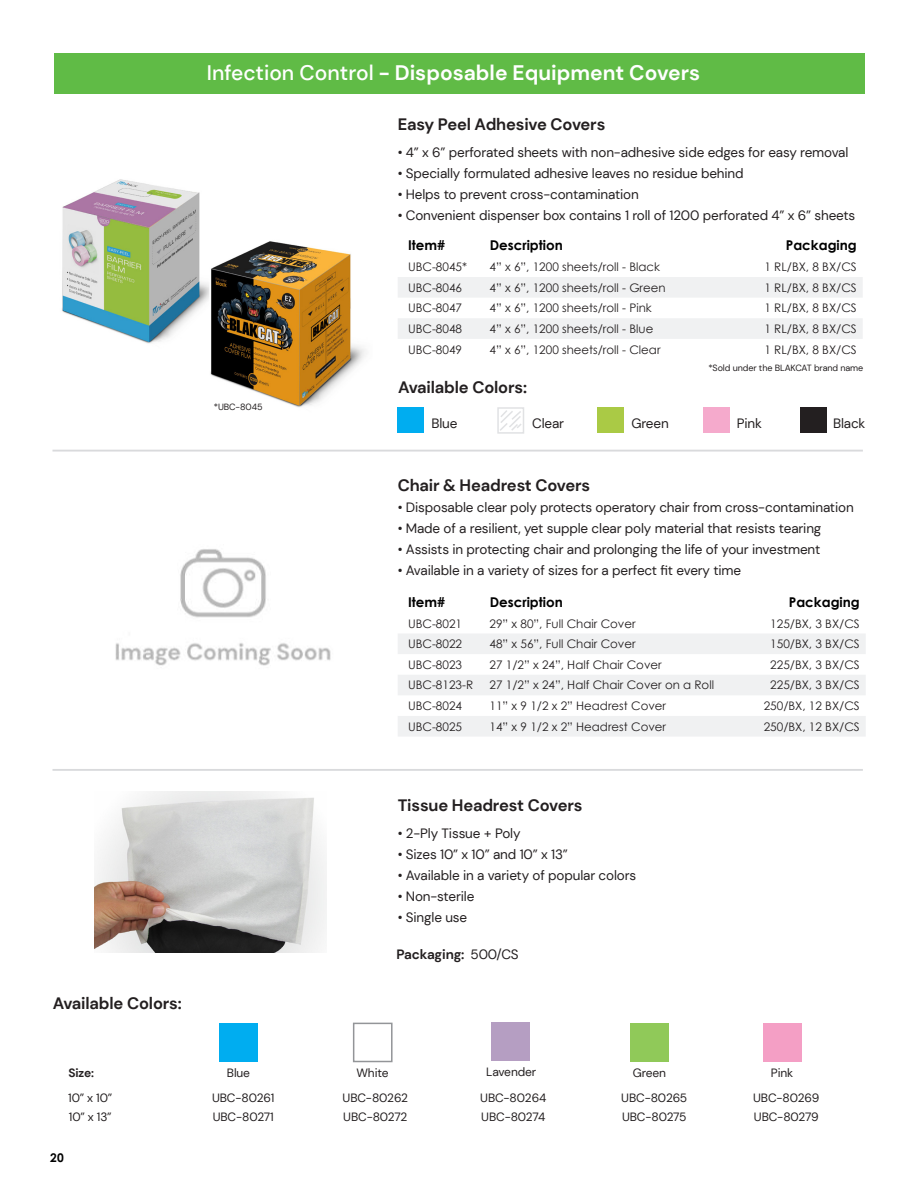
<style>
.page{position:relative;width:918px;height:1188px;background:#fff}
.page>*{position:absolute;margin:0;border:0;box-sizing:border-box;transform-origin:0 0}
.t1{font:700 21px "DM Sans";color:#fff}
.t2{font:700 16.5px "DM Sans";letter-spacing:-.01em;color:#231f20}
.t3{font:13.5px "DM Sans";letter-spacing:-.01em;color:#231f20}
.Skus_Table_Top{font:700 13.5px "Century Gothic";color:#000}
.t4{font:700 13.5px "DM Sans";letter-spacing:-.01em;color:#231f20}
.t5{font:12px "DM Sans";letter-spacing:-.01em;color:#231f20}
.t6{font:700 12px "DM Sans";color:#231f20}
.t7{font:700 12px "Century Gothic Std";color:#000}
.Skus_Table{font:11.85px "Century Gothic";color:#231f20}
.t8{font:9px "DM Sans";letter-spacing:-.01em;color:#231f20}
.s1{font-weight:500}
.s2{font-weight:400}
</style>
<div class="page">
<img style="left:62px;top:179px;width:147px;height:165px">
<img style="left:94px;top:791px;width:233px;height:162px">
<hr style="left:52px;top:450px;width:811px;height:2px;background:#d9dadc">
<hr style="left:52px;top:769px;width:811px;height:2px;background:#d9dadc">
<div style="left:398px;top:408px;width:26px;height:25px;background:#00adf0"></div>
<div style="left:598px;top:408px;width:26px;height:25px;background:#aaca45"></div>
<div style="left:703px;top:408px;width:26px;height:25px;background:#f5aacc"></div>
<div style="left:801px;top:408px;width:26px;height:25px;background:#231f20"></div>
<div style="left:497px;top:407px;width:27px;height:27px;border:2px solid #e1e2e4"></div>
<svg style="left:498px;top:408px;width:25px;height:24px"></svg>
<div style="left:220px;top:1023px;width:38px;height:38px;background:#00adf0"></div>
<div style="left:491px;top:1022px;width:38px;height:39px;background:#b59ec2"></div>
<div style="left:631px;top:1023px;width:38px;height:38px;background:#90c959"></div>
<div style="left:763px;top:1023px;width:39px;height:38px;background:#f49fc5"></div>
<div style="left:353px;top:1023px;width:40px;height:39px;border:2px solid #939598"></div>
<img style="left:210px;top:241px;width:155px;height:167px">
<div style="left:54px;top:53px;width:811px;height:41px;background:#60bb46"></div>
<svg style="left:398px;top:277px;width:465px;height:62px"></svg>
<svg style="left:398px;top:634px;width:468px;height:102px;fill:#f0f1f2"></svg>
<img style="left:115px;top:549px;width:216px;height:117px">
<p class="t1" style="left:207px;top:59px;width:495px"><span class="s1">Infection Control</span> - Disposable Equipment Covers</p>
<p class="t2" style="left:398px;top:114px;width:209px">Easy Peel Adhesive Covers</p>
<p class="t3" style="left:398px;top:144px;width:452px">• 4” x 6” perforated sheets with non-adhesive side edges for easy removal</p>
<p class="t3" style="left:398px;top:165px;width:347px">• Specially formulated adhesive leaves no residue behind</p>
<p class="t3" style="left:398px;top:186px;width:243px">• Helps to prevent cross-contamination</p>
<p class="t3" style="left:398px;top:207px;width:459px">• Convenient dispenser box contains 1 roll of 1200 perforated 4” x 6” sheets</p>
<p class="t8" style="left:214px;top:401px;width:50px">*UBC-8045</p>
<p class="t2" style="left:53px;top:993px;width:130px">Available Colors:</p>
<p class="Skus_Table_Top" style="left:408px;top:235px;width:39px">Item#</p>
<p class="Skus_Table_Top" style="left:490px;top:235px;width:75px">Description</p>
<p class="Skus_Table_Top" style="left:786px;top:235px;width:73px">Packaging</p>
<p class="Skus_Table" style="left:408px;top:259px;width:61px">UBC-8045*</p>
<p class="Skus_Table" style="left:490px;top:259px;width:172px">4” x 6”, 1200 sheets/roll - Black</p>
<p class="Skus_Table" style="left:764px;top:259px;width:94px">1 RL/BX, 8 BX/CS</p>
<p class="Skus_Table" style="left:408px;top:279px;width:56px">UBC-8046</p>
<p class="Skus_Table" style="left:490px;top:279px;width:178px">4” x 6”, 1200 sheets/roll - Green</p>
<p class="Skus_Table" style="left:764px;top:279px;width:94px">1 RL/BX, 8 BX/CS</p>
<p class="Skus_Table" style="left:408px;top:300px;width:56px">UBC-8047</p>
<p class="Skus_Table" style="left:490px;top:300px;width:164px">4” x 6”, 1200 sheets/roll - Pink</p>
<p class="Skus_Table" style="left:764px;top:300px;width:94px">1 RL/BX, 8 BX/CS</p>
<p class="Skus_Table" style="left:408px;top:320px;width:56px">UBC-8048</p>
<p class="Skus_Table" style="left:490px;top:320px;width:165px">4” x 6”, 1200 sheets/roll - Blue</p>
<p class="Skus_Table" style="left:764px;top:320px;width:94px">1 RL/BX, 8 BX/CS</p>
<p class="Skus_Table" style="left:408px;top:341px;width:56px">UBC-8049</p>
<p class="Skus_Table" style="left:490px;top:341px;width:172px">4” x 6”, 1200 sheets/roll - Clear</p>
<p class="Skus_Table" style="left:764px;top:341px;width:94px">1 RL/BX, 8 BX/CS</p>
<p class="t2" style="left:398px;top:377px;width:130px">Available Colors:</p>
<p class="t8" style="left:708px;top:363px;width:156px">*Sold under the BLAKCAT brand name</p>
<p class="t3" style="left:431px;top:415px;width:28px">Blue</p>
<p class="t3" style="left:532px;top:415px;width:34px">Clear</p>
<p class="t3" style="left:631px;top:415px;width:39px">Green</p>
<p class="t3" style="left:737px;top:415px;width:27px">Pink</p>
<p class="t3" style="left:833px;top:415px;width:34px">Black</p>
<p class="t2" style="left:398px;top:475px;width:194px">Chair &amp; Headrest Covers</p>
<p class="t3" style="left:398px;top:499px;width:458px">• Disposable clear poly protects operatory chair from cross-contamination</p>
<p class="t3" style="left:398px;top:520px;width:425px">• Made of a resilient, yet supple clear poly material that resists tearing</p>
<p class="t3" style="left:398px;top:541px;width:424px">• Assists in protecting chair and prolonging the life of your investment</p>
<p class="t3" style="left:398px;top:562px;width:345px">• Available in a variety of sizes for a perfect fit every time</p>
<p class="Skus_Table_Top" style="left:408px;top:592px;width:39px">Item#</p>
<p class="Skus_Table_Top" style="left:490px;top:592px;width:75px">Description</p>
<p class="Skus_Table_Top" style="left:789px;top:592px;width:73px">Packaging</p>
<p class="Skus_Table" style="left:408px;top:615px;width:56px">UBC-8021</p>
<p class="Skus_Table" style="left:490px;top:615px;width:148px">29” x 80”, Full Chair Cover</p>
<p class="Skus_Table" style="left:770px;top:615px;width:91px">125/BX, 3 BX/CS</p>
<p class="Skus_Table" style="left:408px;top:636px;width:56px">UBC-8022</p>
<p class="Skus_Table" style="left:490px;top:636px;width:148px">48” x 56”, Full Chair Cover</p>
<p class="Skus_Table" style="left:770px;top:636px;width:91px">150/BX, 3 BX/CS</p>
<p class="Skus_Table" style="left:408px;top:656px;width:56px">UBC-8023</p>
<p class="Skus_Table" style="left:490px;top:656px;width:174px">27 1/2” x 24”, Half Chair Cover</p>
<p class="Skus_Table" style="left:770px;top:656px;width:91px">225/BX, 3 BX/CS</p>
<p class="Skus_Table" style="left:408px;top:677px;width:67px">UBC-8123-R</p>
<p class="Skus_Table" style="left:490px;top:677px;width:226px">27 1/2” x 24”, Half Chair Cover on a Roll</p>
<p class="Skus_Table" style="left:770px;top:677px;width:91px">225/BX, 3 BX/CS</p>
<p class="Skus_Table" style="left:408px;top:698px;width:56px">UBC-8024</p>
<p class="Skus_Table" style="left:490px;top:698px;width:178px">11” x 9 1/2 x 2” Headrest Cover</p>
<p class="Skus_Table" style="left:764px;top:698px;width:98px">250/BX, 12 BX/CS</p>
<p class="Skus_Table" style="left:408px;top:718px;width:56px">UBC-8025</p>
<p class="Skus_Table" style="left:490px;top:718px;width:178px">14” x 9 1/2 x 2” Headrest Cover</p>
<p class="Skus_Table" style="left:764px;top:718px;width:98px">250/BX, 12 BX/CS</p>
<p class="t2" style="left:398px;top:794px;width:186px">Tissue Headrest Covers</p>
<p class="t3" style="left:398px;top:825px;width:124px">• 2-Ply Tissue + Poly</p>
<p class="t3" style="left:398px;top:846px;width:172px">• Sizes 10” x 10” and 10” x 13”</p>
<p class="t3" style="left:398px;top:867px;width:240px">• Available in a variety of popular colors</p>
<p class="t3" style="left:398px;top:888px;width:78px">• Non-sterile</p>
<p class="t3" style="left:398px;top:909px;width:71px">• Single use</p>
<p class="t4" style="left:396px;top:946px;width:124px">Packaging: <span class="s2">500/CS</span></p>
<p class="t6" style="left:68px;top:1066px;width:27px">Size:</p>
<p class="t5" style="left:227px;top:1065px;width:25px">Blue</p>
<p class="t5" style="left:356px;top:1066px;width:34px">White</p>
<p class="t5" style="left:486px;top:1065px;width:52px">Lavender</p>
<p class="t5" style="left:633px;top:1065px;width:35px">Green</p>
<p class="t5" style="left:771px;top:1065px;width:24px">Pink</p>
<p class="t5" style="left:68px;top:1090px;width:46px">10” x 10”</p>
<p class="t5" style="left:212px;top:1090px;width:64px">UBC-80261</p>
<p class="t5" style="left:343px;top:1090px;width:67px">UBC-80262</p>
<p class="t5" style="left:480px;top:1090px;width:68px">UBC-80264</p>
<p class="t5" style="left:621px;top:1090px;width:67px">UBC-80265</p>
<p class="t5" style="left:753px;top:1090px;width:68px">UBC-80269</p>
<p class="t5" style="left:69px;top:1110px;width:44px">10” x 13”</p>
<p class="t5" style="left:213px;top:1110px;width:63px">UBC-80271</p>
<p class="t5" style="left:343px;top:1110px;width:66px">UBC-80272</p>
<p class="t5" style="left:481px;top:1110px;width:66px">UBC-80274</p>
<p class="t5" style="left:622px;top:1110px;width:66px">UBC-80275</p>
<p class="t5" style="left:754px;top:1110px;width:66px">UBC-80279</p>
<p class="t7" style="left:50px;top:1150px;width:15px">20</p>
</div>
